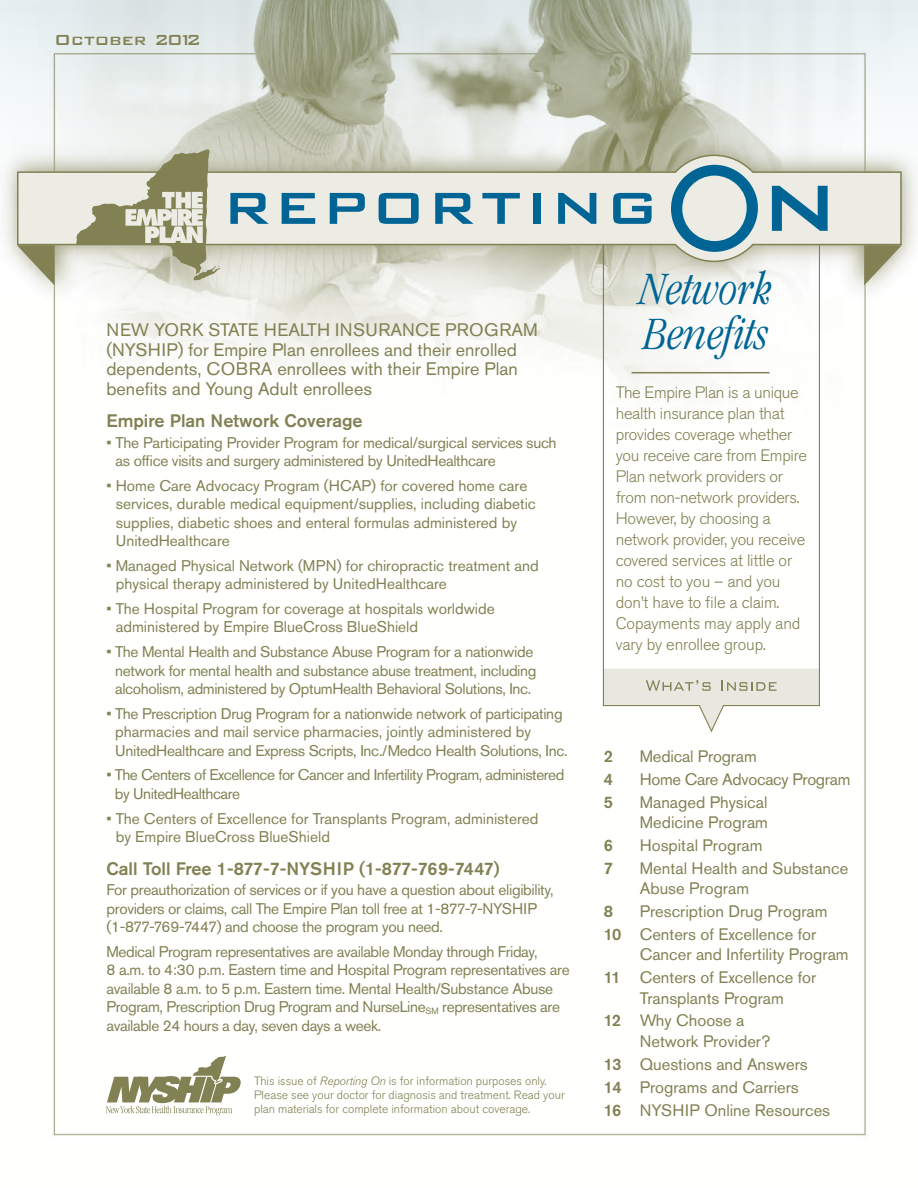
<style>
.page{position:relative;width:918px;height:1188px;background:#fff}
.page>*{position:absolute;margin:0;border:0;box-sizing:border-box;transform-origin:0 0}
.t1{font:italic 300 condensed 48px/45px "ITC Garamond Std";color:#006595}
.t2{font:500 19.5px "Bank Gothic";color:#818154}
.t3{font:18px/19.5px "Akzidenz Grotesk Std";color:#818154}
.t4{font:500 18px "Akzidenz Grotesk Std";color:#818154}
.t5{font:16.5px/23px "Akzidenz Grotesk Std";color:#818154}
.t6{font:300 16.5px/21px "Akzidenz Grotesk Std";letter-spacing:-.02em;color:#818154}
.t7{font:16.5px "Akzidenz Grotesk Std";letter-spacing:-.02em;color:#818154}
.t8{font:500 16.5px "Akzidenz Grotesk Std";color:#818154}
.t9{font:15.3px/18.3px "Akzidenz Grotesk Std";letter-spacing:-.02em;color:#818154}
.t10{font:15.3px/18.3px "Akzidenz Grotesk Std";color:#818154}
.t11{font:300 12px/14.2px "Akzidenz Grotesk Std";color:#818154}
.s1{font-style:italic}
.s2{font-weight:500}
</style>
<div class="page">
<img style="left:0;top:0;width:918px;height:1139px">
<svg style="left:106px;top:1056px;width:135px;height:59px"></svg>
<svg style="left:602px;top:263px;width:219px;height:471px"></svg>
<svg style="left:604px;top:669px;width:216px;height:61px"></svg>
<svg style="left:17px;top:155px;width:885px;height:108px;background:#dadbcf"></svg>
<svg style="left:17px;top:245px;width:38px;height:40px"></svg>
<svg style="left:864px;top:245px;width:38px;height:40px"></svg>
<svg style="left:772px;top:186px;width:56px;height:45px;background:#6da3ba"></svg>
<svg style="left:671px;top:165px;width:87px;height:87px;background:#97bac5"></svg>
<svg style="left:230px;top:193px;width:39px;height:31px"></svg>
<svg style="left:282px;top:193px;width:33px;height:31px"></svg>
<svg style="left:330px;top:193px;width:35px;height:31px"></svg>
<svg style="left:379px;top:193px;width:40px;height:31px"></svg>
<svg style="left:435px;top:193px;width:39px;height:31px"></svg>
<svg style="left:482px;top:193px;width:38px;height:31px"></svg>
<div style="left:533px;top:193px;width:8px;height:31px;background:#006595"></div>
<svg style="left:558px;top:193px;width:38px;height:31px"></svg>
<svg style="left:613px;top:193px;width:39px;height:31px"></svg>
<svg style="left:76px;top:149px;width:144px;height:131px;background:#c2c3ae"></svg>
<p class="t2" style="left:54px;top:25px;width:149px">October 2012</p>
<p class="t3" style="left:106px;top:320px;width:433px">NEW YORK STATE HEALTH INSURANCE PROGRAM (NYSHIP) for Empire Plan enrollees and their enrolled dependents, COBRA enrollees with their Empire Plan benefits and Young Adult enrollees</p>
<p class="t4" style="left:106px;top:410px;width:258px">Empire Plan Network Coverage</p>
<p class="t9" style="left:115px;top:433px;width:442px;text-indent:-9px">• The Participating Provider Program for medical/surgical services such as office visits and surgery administered by UnitedHealthcare</p>
<p class="t10" style="left:116px;top:476px;width:422px;text-indent:-9px">• Home Care Advocacy Program (HCAP) for covered home care services, durable medical equipment/supplies, including diabetic supplies, diabetic shoes and enteral formulas administered by UnitedHealthcare</p>
<p class="t10" style="left:116px;top:556px;width:425px;text-indent:-9px">• Managed Physical Network (MPN) for chiropractic treatment and physical therapy administered by UnitedHealthcare</p>
<p class="t10" style="left:116px;top:599px;width:380px;text-indent:-9px">• The Hospital Program for coverage at hospitals worldwide administered by Empire BlueCross BlueShield</p>
<p class="t9" style="left:106px;top:643px;width:431px;text-align:center">• The Mental Health and Substance Abuse Program for a nationwide network for mental health and substance abuse treatment, including alcoholism, administered by OptumHealth Behavioral Solutions, Inc.</p>
<p class="t9" style="left:115px;top:704px;width:454px;text-indent:-9px">• The Prescription Drug Program for a nationwide network of participating pharmacies and mail service pharmacies, jointly administered by<br>UnitedHealthcare and Express Scripts, Inc./Medco Health Solutions, Inc.</p>
<p class="t9" style="left:115px;top:766px;width:451px;text-indent:-8px">• The Centers of Excellence for Cancer and Infertility Program, administered by UnitedHealthcare</p>
<p class="t10" style="left:116px;top:809px;width:424px;text-indent:-9px">• The Centers of Excellence for Transplants Program, administered by Empire BlueCross BlueShield</p>
<p class="t4" style="left:106px;top:858px;width:395px">Call Toll Free 1-877-7-NYSHIP (1-877-769-7447)</p>
<p class="t9" style="left:106px;top:881px;width:449px">For preauthorization of services or if you have a question about eligibility, providers or claims, call The Empire Plan toll free at 1-877-7-NYSHIP (1-877-769-7447) and choose the program you need.</p>
<p class="t9" style="left:106px;top:943px;width:465px">Medical Program representatives are available Monday through Friday,<br>8 a.m. to 4:30 p.m. Eastern time and Hospital Program representatives are available 8 a.m. to 5 p.m. Eastern time. Mental Health/Substance Abuse Program, Prescription Drug Program and NurseLine<sub>SM</sub> representatives are available 24 hours a day, seven days a week.</p>
<p class="t11" style="left:254px;top:1073px;width:312px">This issue of <span class="s1">Reporting On</span> is for information purposes only.<br>Please see your doctor for diagnosis and treatment. Read your plan materials for complete information about coverage.</p>
<h1 class="t1" style="left:639px;top:267px;width:135px">Network<br>Benefits</h1>
<p class="t6" style="left:616px;top:382px;width:193px">The Empire Plan is a unique health insurance plan that provides coverage whether you receive care from Empire<br>Plan network providers or from non-network providers.<br>However, by choosing a network provider, you receive covered services at little or no cost to you – and you don’t have to file a claim.<br>Copayments may apply and vary by enrollee group.</p>
<p class="t8" style="left:604px;top:746px;width:11px">2</p>
<p class="t5" style="left:640px;top:745px;width:118px">Medical Program</p>
<p class="t8" style="left:604px;top:769px;width:11px">4</p>
<p class="t7" style="left:640px;top:769px;width:212px">Home Care Advocacy Program</p>
<p class="t8" style="left:604px;top:792px;width:11px">5</p>
<p class="t5" style="left:640px;top:792px;width:130px;line-height:20.2px">Managed Physical<br>Medicine Program</p>
<p class="t8" style="left:604px;top:835px;width:11px">6</p>
<p class="t5" style="left:640px;top:834px;width:124px">Hospital Program</p>
<p class="t8" style="left:604px;top:858px;width:11px">7</p>
<p class="t5" style="left:640px;top:858px;width:210px;line-height:20.2px">Mental Health and Substance<br>Abuse Program</p>
<p class="t8" style="left:604px;top:901px;width:11px">8</p>
<p class="t5" style="left:604px;top:900px;width:225px;text-indent:36px">Prescription Drug Program<br><span class="s2">10</span> Centers of Excellence for</p>
<p class="t5" style="left:604px;top:943px;width:246px;text-indent:36px">Cancer and Infertility Program<br><span class="s2">11</span> Centers of Excellence for</p>
<p class="t5" style="left:604px;top:986px;width:181px;text-indent:36px">Transplants Program<br><span class="s2">12</span> Why Choose a</p>
<p class="t5" style="left:604px;top:1029px;width:228px;text-indent:36px">Network Provider?<br><span class="s2">13</span> Questions and Answers<br><span class="s2">14</span> Programs and Carriers<br><span class="s2">16</span> NYSHIP Online Resources</p>
</div>
